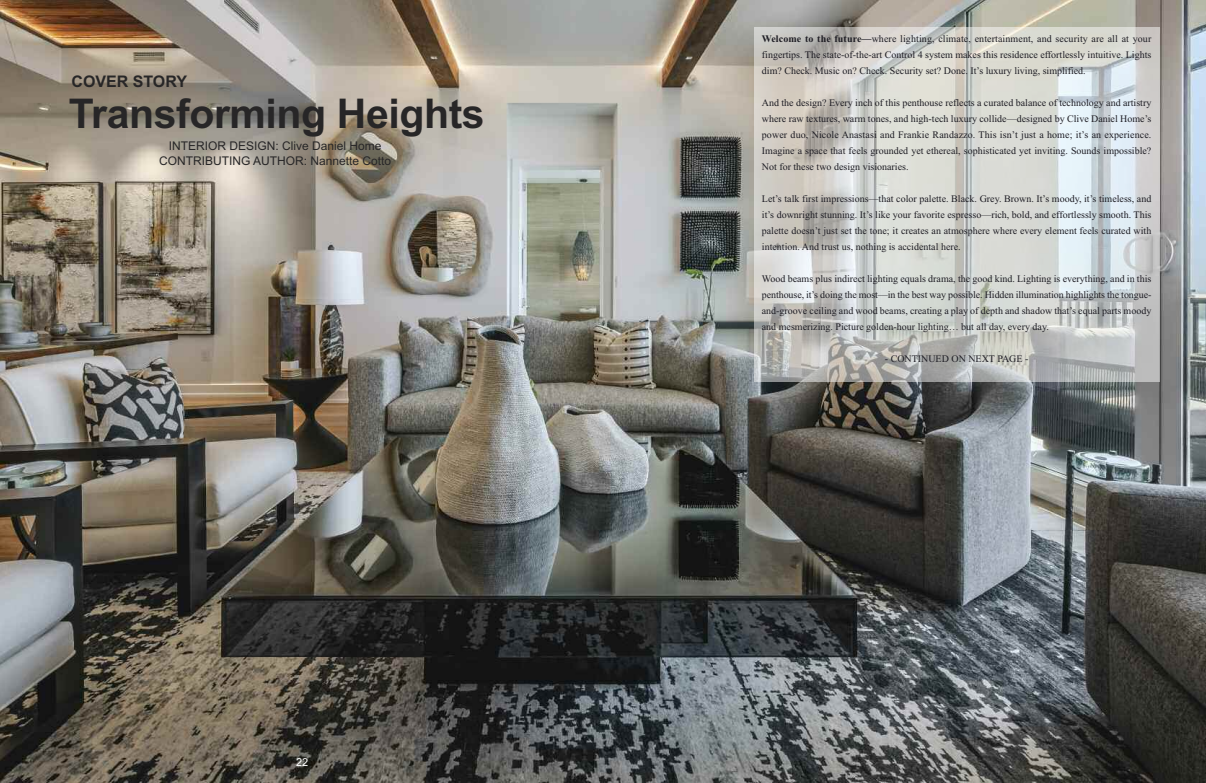
<style>
.page{position:relative;width:1206px;height:783px;background:#fff}
.page>*{position:absolute;margin:0;border:0;box-sizing:border-box;transform-origin:0 0}
.t1{font:700 41px "Arial";letter-spacing:-.01em;color:#272627}
.t2{font:700 16px "Arial";color:#272627}
.t3{font:12px/14.4px "Arial";color:#272627;text-align:center}
.t4{font:11px "Arial";color:#fff}
.t5{font:10px/16px "Times New Roman";color:#1e1d24;text-align:justify}
.s1{font-weight:700}
</style>
<div class="page">
<img style="left:0;top:0;width:1206px;height:783px">
<img style="left:7px;top:87px;width:548px;height:135px">
<div style="left:754px;top:27px;width:405px;height:355px;background:#fff;opacity:.5"></div>
<img style="left:73px;top:135px;width:412px;height:49px">
<h2 class="t2" style="left:71px;top:72px;width:117px">COVER STORY</h2>
<h1 class="t1" style="left:69px;top:90px;width:417px">Transforming Heights</h1>
<p class="t3" style="left:159px;top:139px;width:234px">INTERIOR DESIGN: Clive Daniel Home<br>CONTRIBUTING AUTHOR: Nannette Cotto</p>
<p class="t4" style="left:296px;top:756px;width:14px">22</p>
<p class="t5" style="left:762px;top:31px;width:391px"><span class="s1">Welcome to the future—</span>where lighting, climate, entertainment, and security are all at your fingertips. The state-of-the-art Control 4 system makes this residence effortlessly intuitive. Lights dim? Check. Music on? Check. Security set? Done. It’s luxury living, simplified.</p>
<p class="t5" style="left:762px;top:95px;width:391px">And the design? Every inch of this penthouse reflects a curated balance of technology and artistry where raw textures, warm tones, and high-tech luxury collide—designed by Clive Daniel Home’s power duo, Nicole Anastasi and Frankie Randazzo. This isn’t just a home; it’s an experience.<br>Imagine a space that feels grounded yet ethereal, sophisticated yet inviting. Sounds impossible?<br>Not for these two design visionaries.</p>
<p class="t5" style="left:762px;top:191px;width:391px">Let’s talk first impressions—that color palette. Black. Grey. Brown. It’s moody, it’s timeless, and it’s downright stunning. It’s like your favorite espresso—rich, bold, and effortlessly smooth. This palette doesn’t just set the tone; it creates an atmosphere where every element feels curated with intention. And trust us, nothing is accidental here.</p>
<p class="t5" style="left:762px;top:271px;width:391px">Wood beams plus indirect lighting equals drama, the good kind. Lighting is everything, and in this penthouse, it’s doing the most—in the best way possible. Hidden illumination highlights the tongue&shy;and-groove ceiling and wood beams, creating a play of depth and shadow that’s equal parts moody and mesmerizing. Picture golden-hour lighting… but all day, every day.</p>
<p class="t5" style="left:885px;top:351px;width:145px">- CONTINUED ON NEXT PAGE -</p>
</div>
